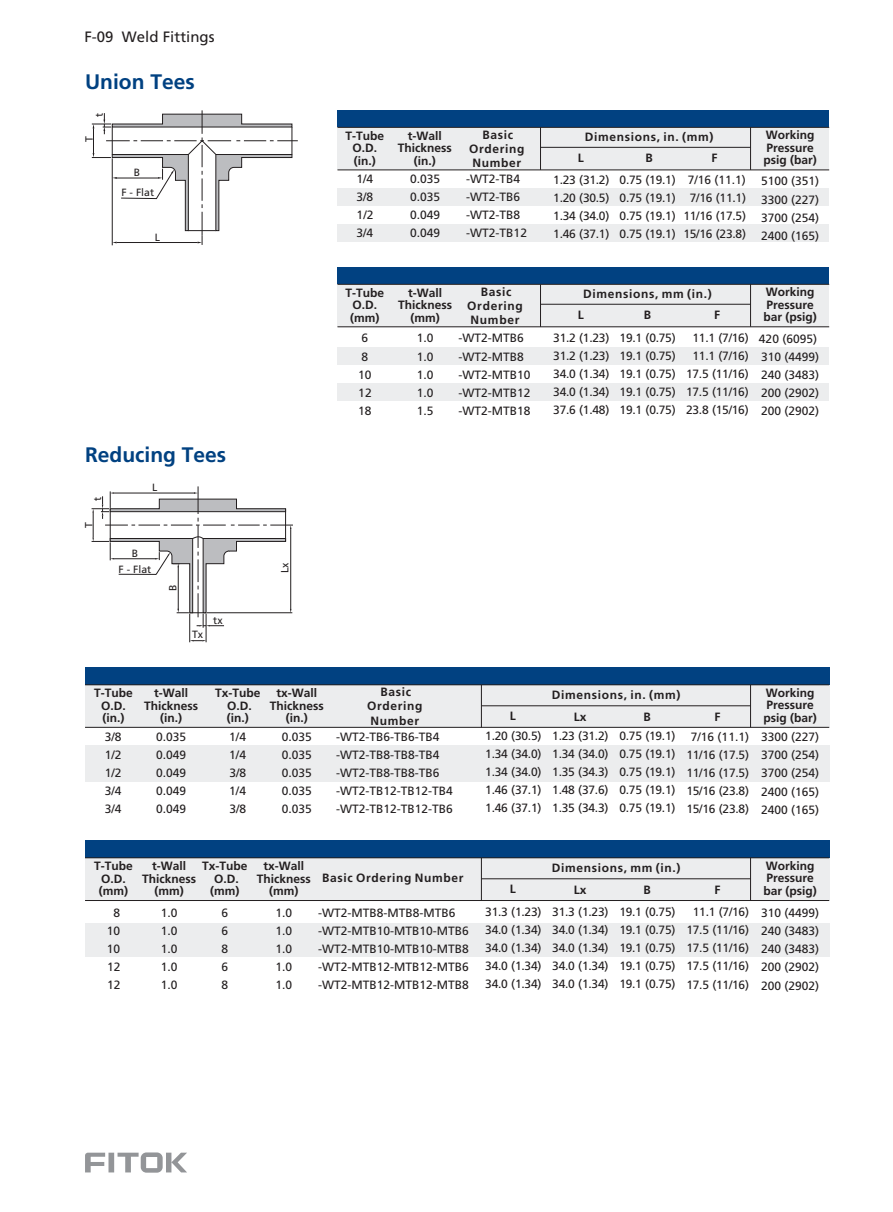
<style>
.page{position:relative;width:893px;height:1212px;background:#fff}
.page>*{position:absolute;margin:0;border:0;box-sizing:border-box;transform-origin:0 0}
.t1{font:300 21px "Frutiger CE";color:#014181}
.t2{font:15px "Frutiger CE";color:#231f20}
.t3{font:12px/18.1px "Frutiger CE";color:#231f20;text-align:justify}
.t4{font:300 12px/12.5px "Frutiger CE";color:#231f20;text-align:center}
.t5{font:12px/18.1px "Frutiger CE";letter-spacing:-.02em;color:#231f20;text-align:center}
.t6{font:300 12px/14.2px "Frutiger CE";letter-spacing:.055em;color:#231f20;text-align:center}
.t7{font:10.5px "Frutiger CE";color:#231f20}
</style>
<div class="page">
<svg style="left:85px;top:1152px;width:102px;height:21px"></svg>
<svg style="left:92px;top:110px;width:206px;height:135px"></svg>
<svg style="left:92px;top:486px;width:201px;height:156px"></svg>
<div style="left:337px;top:110px;width:492px;height:17px;background:#014181"></div>
<div style="left:337px;top:225px;width:492px;height:17px;background:#ecedee"></div>
<div style="left:337px;top:189px;width:492px;height:17px;background:#ecedee"></div>
<div style="left:337px;top:127px;width:492px;height:43px;background:#ecedee"></div>
<hr style="left:337px;top:170px;width:492px;height:1px;background:#231f20">
<hr style="left:540px;top:147px;width:210px;height:1px;background:#231f20">
<hr style="left:540px;top:127px;width:1px;height:43px;background:#231f20">
<hr style="left:750px;top:127px;width:1px;height:43px;background:#231f20">
<hr style="left:337px;top:127px;width:492px;height:1px;background:#231f20">
<div style="left:337px;top:267px;width:492px;height:17px;background:#014181"></div>
<div style="left:337px;top:284px;width:492px;height:43px;background:#ecedee"></div>
<hr style="left:337px;top:326px;width:492px;height:1px;background:#231f20">
<div style="left:337px;top:384px;width:492px;height:17px;background:#ecedee"></div>
<div style="left:337px;top:348px;width:492px;height:17px;background:#ecedee"></div>
<hr style="left:540px;top:304px;width:210px;height:1px;background:#231f20">
<hr style="left:540px;top:284px;width:1px;height:43px;background:#231f20">
<hr style="left:750px;top:284px;width:1px;height:43px;background:#231f20">
<hr style="left:337px;top:284px;width:492px;height:1px;background:#231f20">
<div style="left:85px;top:668px;width:744px;height:17px;background:#014181"></div>
<div style="left:85px;top:745px;width:744px;height:37px;background:#ecedee"></div>
<div style="left:85px;top:685px;width:744px;height:42px;background:#ecedee"></div>
<hr style="left:85px;top:727px;width:744px;height:1px;background:#231f20">
<hr style="left:481px;top:705px;width:269px;height:1px;background:#231f20">
<hr style="left:481px;top:685px;width:1px;height:42px;background:#231f20">
<hr style="left:750px;top:685px;width:1px;height:42px;background:#231f20">
<hr style="left:85px;top:684px;width:744px;height:1px;background:#231f20">
<div style="left:85px;top:841px;width:744px;height:17px;background:#014181"></div>
<div style="left:85px;top:858px;width:744px;height:42px;background:#ecedee"></div>
<hr style="left:85px;top:900px;width:744px;height:1px;background:#231f20">
<div style="left:85px;top:922px;width:744px;height:34px;background:#ecedee"></div>
<hr style="left:481px;top:878px;width:269px;height:1px;background:#231f20">
<hr style="left:481px;top:858px;width:1px;height:43px;background:#231f20">
<hr style="left:750px;top:858px;width:1px;height:43px;background:#231f20">
<hr style="left:85px;top:857px;width:744px;height:1px;background:#231f20">
<p class="t2" style="left:84px;top:31px;width:132px">F-09 Weld Fittings</p>
<h1 class="t1" style="left:85px;top:73px;width:111px">Union Tees</h1>
<p class="t7" style="left:95px;top:117px;width:6px;rotate:-90deg">t</p>
<p class="t7" style="left:85px;top:142px;width:7px;rotate:-90deg">T</p>
<p class="t7" style="left:134px;top:168px;width:8px">B</p>
<p class="t7" style="left:121px;top:188px;width:34px">F - Flat</p>
<p class="t7" style="left:155px;top:233px;width:7px">L</p>
<h1 class="t1" style="left:85px;top:446px;width:143px">Reducing Tees</h1>
<p class="t7" style="left:93px;top:501px;width:6px;rotate:-90deg">t</p>
<p class="t7" style="left:84px;top:528px;width:7px;rotate:-90deg">T</p>
<p class="t7" style="left:152px;top:483px;width:7px">L</p>
<p class="t7" style="left:132px;top:549px;width:8px">B</p>
<p class="t7" style="left:119px;top:565px;width:34px">F - Flat</p>
<p class="t7" style="left:281px;top:573px;width:12px;rotate:-90deg">Lx</p>
<p class="t7" style="left:169px;top:591px;width:8px;rotate:-90deg">B</p>
<p class="t7" style="left:192px;top:630px;width:13px">Tx</p>
<p class="t7" style="left:213px;top:616px;width:11px">tx</p>
<p class="t6" style="left:469px;top:128px;width:57px">Basic<br>Ordering<br>Number</p>
<p class="t4" style="left:345px;top:130px;width:40px">T-Tube<br>O.D. (in.)</p>
<p class="t3" style="left:356px;top:171px;width:18px">1/4<br>3/8<br>1/2<br>3/4</p>
<p class="t3" style="left:410px;top:171px;width:32px">0.035<br>0.035<br>0.049<br>0.049</p>
<p class="t3" style="left:466px;top:171px;width:62px;text-align:left">-WT2-TB4 -WT2-TB6 -WT2-TB8 -WT2-TB12</p>
<p class="t3" style="left:553px;top:172px;width:58px">1.23 (31.2)<br>1.20 (30.5)<br>1.34 (34.0)<br>1.46 (37.1)</p>
<p class="t3" style="left:620px;top:172px;width:58px">0.75 (19.1)<br>0.75 (19.1)<br>0.75 (19.1)<br>0.75 (19.1)</p>
<p class="t3" style="left:688px;top:172px;width:60px">7/16 (11.1)<br>7/16 (11.1)</p>
<p class="t4" style="left:408px;top:130px;width:36px">t-Wall</p>
<p class="t6" style="left:585px;top:130px;width:130px">Dimensions, in. (mm)</p>
<p class="t4" style="left:398px;top:143px;width:55px">Thickness (in.)</p>
<p class="t4" style="left:578px;top:152px;width:7px">L</p>
<p class="t4" style="left:645px;top:153px;width:9px">B</p>
<p class="t4" style="left:711px;top:153px;width:7px">F</p>
<p class="t3" style="left:683px;top:208px;width:64px">11/16 (17.5)</p>
<p class="t3" style="left:683px;top:226px;width:64px">15/16 (23.8)</p>
<p class="t4" style="left:763px;top:130px;width:55px;text-align:left">Working<br>Pressure psig (bar)</p>
<p class="t3" style="left:761px;top:173px;width:60px">5100 (351)<br>3300 (227)<br>3700 (254)<br>2400 (165)</p>
<p class="t6" style="left:467px;top:285px;width:57px">Basic<br>Ordering<br>Number</p>
<p class="t4" style="left:766px;top:287px;width:50px">Working<br>Pressure (</p>
<p class="t4" style="left:345px;top:287px;width:40px">T-Tube<br>O.D. (mm)</p>
<p class="t3" style="left:358px;top:330px;width:15px;text-align:left">6<br>8<br>10<br>12<br>18</p>
<p class="t3" style="left:417px;top:330px;width:18px">1.0<br>1.0<br>1.0<br>1.0<br>1.5</p>
<p class="t3" style="left:458px;top:330px;width:74px;text-align:left">-WT2-MTB6 -WT2-MTB8 -WT2-MTB10 -WT2-MTB12 -WT2-MTB18</p>
<p class="t3" style="left:759px;top:330px;width:62px;text-align:left">420 (6095)<br>310 (4499)<br>240 (3483)<br>200 (2902)<br>200 (2902)</p>
<p class="t4" style="left:398px;top:287px;width:55px">t-Wall<br>Thickness (mm)</p>
<p class="t6" style="left:583px;top:287px;width:130px">Dimensions, mm (in.)</p>
<p class="t3" style="left:553px;top:330px;width:58px">31.2 (1.23)<br>31.2 (1.23)<br>34.0 (1.34)<br>34.0 (1.34)<br>37.6 (1.48)</p>
<p class="t3" style="left:620px;top:330px;width:58px">19.1 (0.75)<br>19.1 (0.75)<br>19.1 (0.75)<br>19.1 (0.75)<br>19.1 (0.75)</p>
<p class="t5" style="left:686px;top:330px;width:64px">11.1 (7/16)<br>11.1 (7/16)<br>17.5 (11/16)<br>17.5 (11/16)<br>23.8 (15/16)</p>
<p class="t4" style="left:578px;top:309px;width:7px">L</p>
<p class="t4" style="left:644px;top:310px;width:9px">B</p>
<p class="t4" style="left:714px;top:310px;width:7px">F</p>
<p class="t4" style="left:763px;top:312px;width:55px">bar psig)</p>
<p class="t6" style="left:367px;top:686px;width:57px">Basic<br>Ordering<br>Number</p>
<p class="t4" style="left:94px;top:688px;width:40px">T-Tube<br>O.D. (in.)</p>
<p class="t4" style="left:763px;top:687px;width:55px;text-align:left">Working<br>Pressure psig (bar)</p>
<p class="t4" style="left:144px;top:688px;width:55px">t-Wall<br>Thickness (in.)</p>
<p class="t4" style="left:215px;top:688px;width:47px">Tx-Tube<br>O.D. (in.)</p>
<p class="t4" style="left:270px;top:688px;width:55px">tx-Wall<br>Thickness (in.)</p>
<p class="t6" style="left:552px;top:689px;width:130px">Dimensions, in. (mm)</p>
<p class="t4" style="left:510px;top:711px;width:7px">L</p>
<p class="t4" style="left:574px;top:711px;width:14px">Lx</p>
<p class="t4" style="left:644px;top:711px;width:9px">B</p>
<p class="t4" style="left:714px;top:711px;width:7px">F</p>
<p class="t3" style="left:485px;top:728px;width:58px">1.20 (30.5)<br>1.34 (34.0)<br>1.34 (34.0)<br>1.46 (37.1)<br>1.46 (37.1)</p>
<p class="t3" style="left:552px;top:728px;width:58px">1.23 (31.2)<br>1.34 (34.0)<br>1.35 (34.3)<br>1.48 (37.6)<br>1.35 (34.3)</p>
<p class="t3" style="left:619px;top:728px;width:58px">0.75 (19.1)<br>0.75 (19.1)<br>0.75 (19.1)<br>0.75 (19.1)<br>0.75 (19.1)</p>
<p class="t3" style="left:105px;top:728px;width:18px">3/8<br>1/2<br>1/2<br>3/4<br>3/4</p>
<p class="t3" style="left:156px;top:728px;width:32px">0.035<br>0.049<br>0.049<br>0.049<br>0.049</p>
<p class="t3" style="left:229px;top:728px;width:18px">1/4<br>1/4<br>3/8<br>1/4<br>3/8</p>
<p class="t3" style="left:282px;top:728px;width:32px">0.035<br>0.035<br>0.035<br>0.035<br>0.035</p>
<p class="t3" style="left:336px;top:728px;width:118px;text-align:left">-WT2-TB6-TB6-TB4 -WT2-TB8-TB8-TB4 -WT2-TB8-TB8-TB6 -WT2-TB12-TB12-TB4 -WT2-TB12-TB12-TB6</p>
<p class="t5" style="left:686px;top:728px;width:64px">7/16 (11.1)<br>11/16 (17.5)<br>11/16 (17.5)<br>15/16 (23.8)<br>15/16 (23.8)</p>
<p class="t3" style="left:761px;top:729px;width:60px">3300 (227)<br>3700 (254)<br>3700 (254)<br>2400 (165)<br>2400 (165)</p>
<p class="t4" style="left:766px;top:860px;width:50px;text-align:left">Working<br>Pressure</p>
<p class="t4" style="left:94px;top:861px;width:40px">T-Tube<br>O.D. (mm)</p>
<p class="t4" style="left:257px;top:861px;width:55px">tx-Wall<br>Thickness (mm)</p>
<p class="t3" style="left:107px;top:904px;width:15px;text-align:center">8<br>10<br>10<br>12<br>12</p>
<p class="t3" style="left:161px;top:904px;width:18px">1.0<br>1.0<br>1.0<br>1.0<br>1.0</p>
<p class="t3" style="left:221px;top:904px;width:8px">6<br>6<br>8<br>6<br>8</p>
<p class="t3" style="left:275px;top:904px;width:18px">1.0<br>1.0<br>1.0<br>1.0<br>1.0</p>
<p class="t3" style="left:318px;top:904px;width:152px;text-align:left">-WT2-MTB8-MTB8-MTB6 -WT2-MTB10-MTB10-MTB6 -WT2-MTB10-MTB10-MTB8 -WT2-MTB12-MTB12-MTB6 -WT2-MTB12-MTB12-MTB8</p>
<p class="t3" style="left:761px;top:905px;width:60px">310 (4499)<br>240 (3483)<br>240 (3483)<br>200 (2902)<br>200 (2902)</p>
<p class="t4" style="left:142px;top:861px;width:56px">t-Wall<br>Thickness (mm)</p>
<p class="t4" style="left:202px;top:861px;width:47px">Tx-Tube<br>O.D. (mm)</p>
<p class="t6" style="left:552px;top:862px;width:130px">Dimensions, mm (in.)</p>
<p class="t6" style="left:322px;top:872px;width:143px">Basic Ordering Number</p>
<p class="t4" style="left:510px;top:884px;width:7px">L</p>
<p class="t4" style="left:574px;top:884px;width:14px">Lx</p>
<p class="t4" style="left:644px;top:884px;width:9px">B</p>
<p class="t4" style="left:714px;top:884px;width:7px">F</p>
<p class="t4" style="left:763px;top:885px;width:55px">bar (psig)</p>
<p class="t3" style="left:485px;top:904px;width:58px">31.3 (1.23)<br>34.0 (1.34)<br>34.0 (1.34)<br>34.0 (1.34)<br>34.0 (1.34)</p>
<p class="t3" style="left:552px;top:904px;width:58px">31.3 (1.23)<br>34.0 (1.34)<br>34.0 (1.34)<br>34.0 (1.34)<br>34.0 (1.34)</p>
<p class="t3" style="left:619px;top:904px;width:58px">19.1 (0.75)<br>19.1 (0.75)<br>19.1 (0.75)<br>19.1 (0.75)<br>19.1 (0.75)</p>
<p class="t5" style="left:686px;top:904px;width:64px">11.1 (7/16)<br>17.5 (11/16)<br>17.5 (11/16)<br>17.5 (11/16)<br>17.5 (11/16)</p>
</div>
